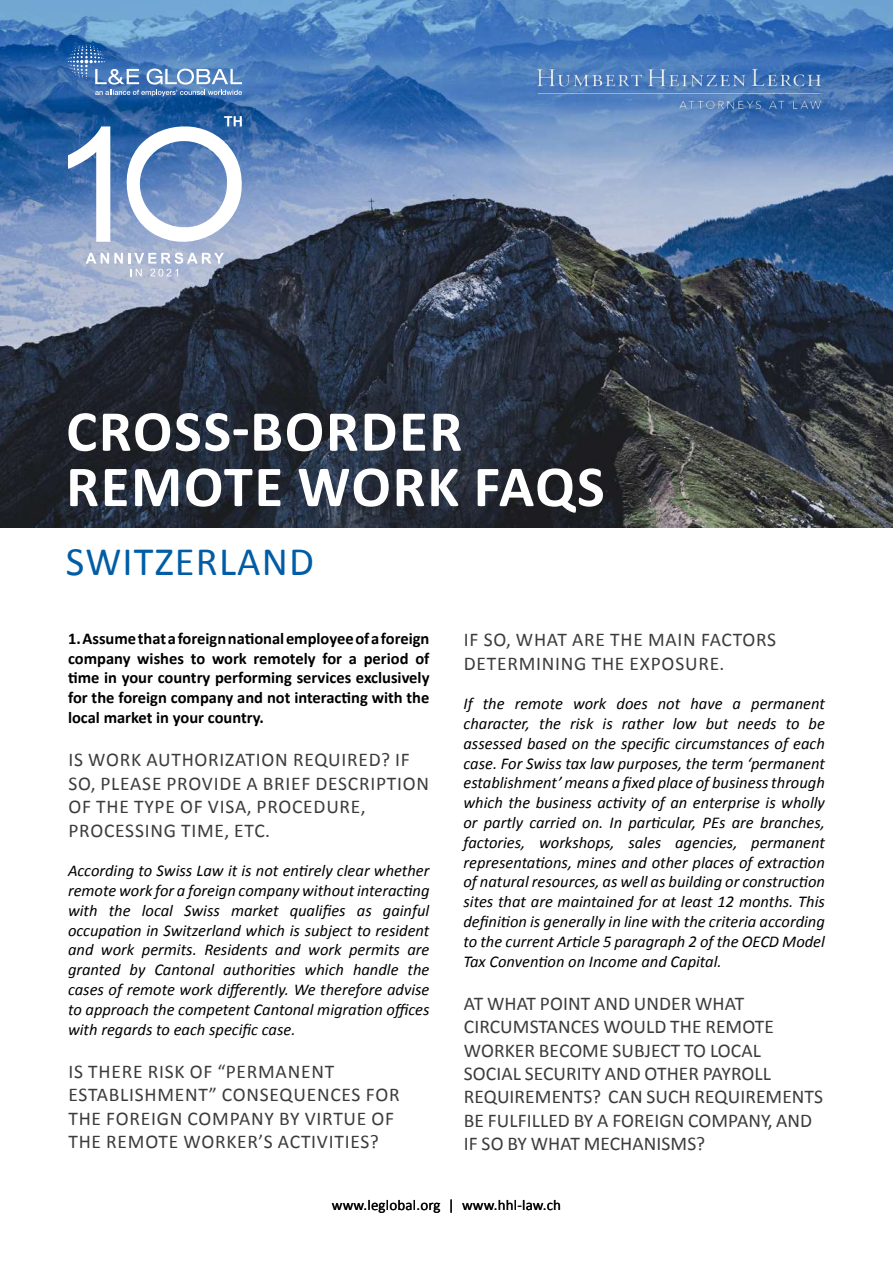
<style>
.page{position:relative;width:893px;height:1263px;background:#fff}
.page>*{position:absolute;margin:0;border:0;box-sizing:border-box;transform-origin:0 0}
.t1{font:700 58.5px/55.3px "Calibri";letter-spacing:.03em;color:#fff}
.t2{font:40.5px "Calibri";letter-spacing:.03em;color:#005da5}
.t3{font:19.5px/23.4px "Calibri";letter-spacing:.03em;color:#3c3c3b}
.t4{font:19.5px/23.4px "Calibri";letter-spacing:.005em;color:#3c3c3b}
.t5{font:italic 16.5px/19.8px "Calibri";color:#000;text-align:justify}
.t6{font:700 16.5px/19.8px "Calibri";color:#000;text-align:justify}
.t7{font:15px "Calibri";color:#000}
</style>
<div class="page">
<img style="left:0;top:0;width:893px;height:527px">
<svg style="left:68px;top:45px;width:174px;height:51px;background:#5c89c1"></svg>
<svg style="left:68px;top:116px;width:174px;height:160px"></svg>
<img style="left:530px;top:16px;width:298px;height:99px">
<h1 class="t1" style="left:66px;top:404px;width:540px">CROSS-BORDER<br>REMOTE WORK FAQS</h1>
<h2 class="t2" style="left:66px;top:536px;width:250px">SWITZERLAND</h2>
<p class="t6" style="left:68px;top:628px;width:363px">1. Assume that a foreign national employee of a foreign company wishes to work remotely for a period of time in your country performing services exclusively for the foreign company and not interacting with the local market in your country.</p>
<p class="t3" style="left:68px;top:748px;width:362px">IS WORK AUTHORIZATION REQUIRED? I F<br>SO, PLEASE PROVIDE A BRIEF DESCRIPTION<br>OF THE TYPE OF VISA, PROCEDURE,<br>PROCESSING TIME, ETC.</p>
<p class="t5" style="left:68px;top:860px;width:363px">According to Swiss Law it is not entirely clear whether remote work for a foreign company without interacting with the local Swiss market qualifies as gainful occupation in Switzerland which is subject to resident and work permits. Residents and work permits are granted by Cantonal authorities which handle the cases of remote work differently. We therefore advise to approach the competent Cantonal migration offices with regards to each specific case.</p>
<p class="t3" style="left:68px;top:1059px;width:333px">IS THERE RISK OF “PERMANENT<br>ESTABLISHMENT” CONSEQUENCES FOR<br>THE FOREIGN COMPANY BY VIRTUE OF<br>THE REMOTE WORKER’S ACTIVITIES?</p>
<p class="t3" style="left:464px;top:628px;width:314px">I F SO, WHAT ARE THE MAIN FACTORS<br>DETERMINING THE EXPOSURE.</p>
<p class="t5" style="left:463px;top:693px;width:363px">If the remote work does not have a permanent character, the risk is rather low but needs to be assessed based on the specific circumstances of each case. For Swiss tax law purposes, the term ‘permanent establishment’ means a fixed place of business through which the business activity of an enterprise is wholly or partly carried on. In particular, PEs are branches, factories, workshops, sales agencies, permanent representations, mines and other places of extraction of natural resources, as well as building or construction sites that are maintained for at least 12 months. This definition is generally in line with the criteria according to the current Article 5 paragraph 2 of the OECD Model Tax Convention on Income and Capital.</p>
<p class="t4" style="left:464px;top:992px;width:361px">AT WHAT POINT AND UNDER WHAT<br>CIRCUMSTANCES WOULD THE REMOTE<br>WORKER BECOME SUBJECT TO LOCAL<br>SOCIAL SECURITY AND OTHER PAYROLL<br>REQUIREMENTS? CAN SUCH REQUIREMENTS<br>BE FULFILLED BY A FOREIGN COMPANY, AND<br>IF SO BY WHAT MECHANISMS?</p>
<p class="t7" style="left:332px;top:1196px;width:231px">WWW.LEGLOBAL.ORG | WWW.HHL-LAW.CH</p>
</div>
